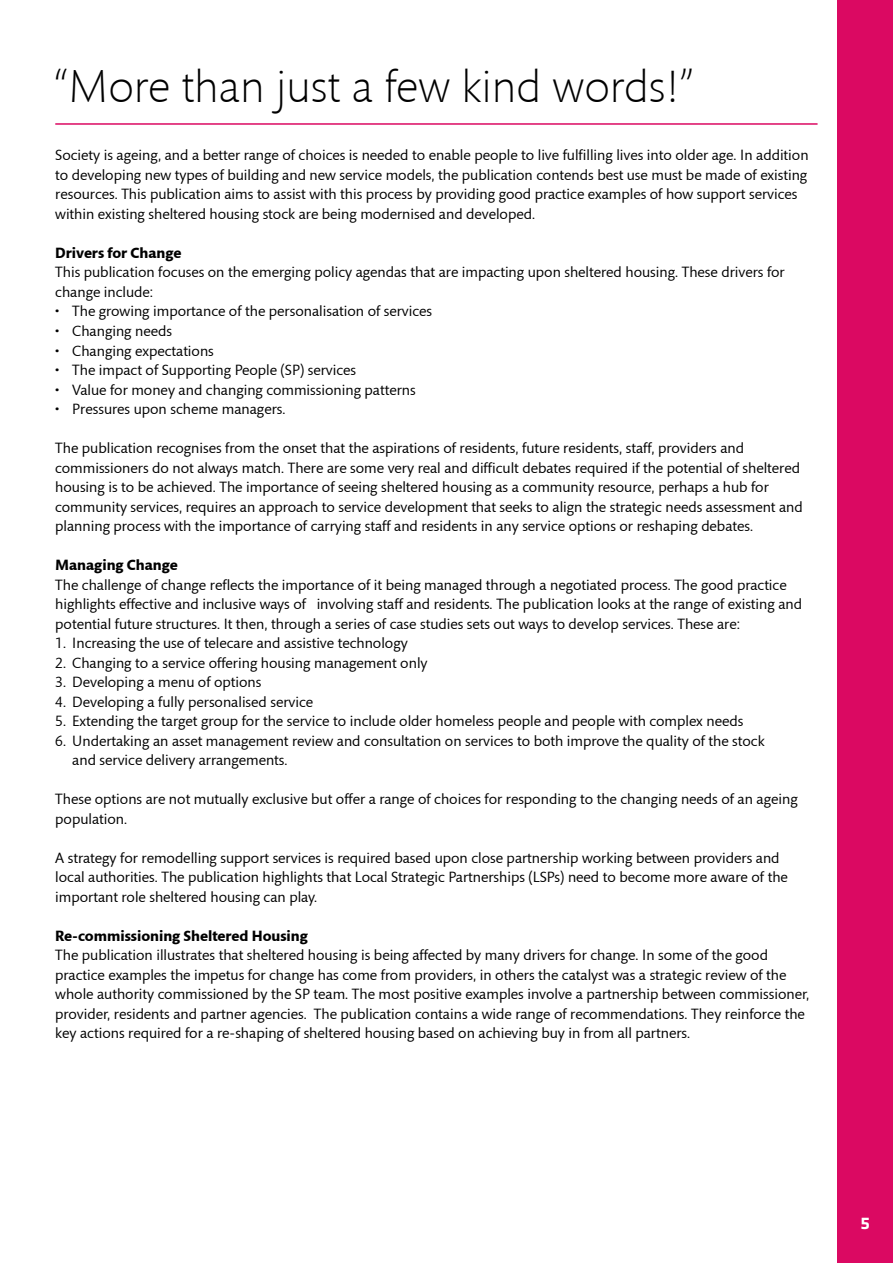
<style>
.page{position:relative;width:893px;height:1263px;background:#fff}
.page>*{position:absolute;margin:0;border:0;box-sizing:border-box;transform-origin:0 0}
.t1{font:300 46.5px "Mundo Sans";color:#000}
.t2{font:15px/19.5px "Mundo Sans";color:#000}
.t3{font:700 15px "Mundo Sans";color:#000}
.t4{font:15px "Apex New PS Bold Proportional";color:#fff}
</style>
<div class="page">
<div style="left:838px;top:0;width:55px;height:1263px;background:#db0962"></div>
<hr style="left:55px;top:123px;width:762px;height:2px;background:#db0962">
<h1 class="t1" style="left:55px;top:62px;width:639px">“More than just a few kind words!”</h1>
<p class="t2" style="left:55px;top:146px;width:755px">Society is ageing, and a better range of choices is needed to enable people to live fulfilling lives into older age. In addition to developing new types of building and new service models, the publication contends best use must be made of existing resources. This publication aims to assist with this process by providing good practice examples of how support services within existing sheltered housing stock are being modernised and developed.</p>
<p class="t3" style="left:55px;top:245px;width:128px">Drivers for Change</p>
<p class="t2" style="left:55px;top:263px;width:731px">This publication focuses on the emerging policy agendas that are impacting upon sheltered housing. These drivers for change include:</p>
<p class="t2" style="left:55px;top:302px;width:378px">• The growing importance of the personalisation of services</p>
<p class="t2" style="left:55px;top:322px;width:118px">• Changing needs</p>
<p class="t2" style="left:55px;top:341px;width:160px">• Changing expectations</p>
<p class="t2" style="left:55px;top:361px;width:302px">• The impact of Supporting People (SP) services</p>
<p class="t2" style="left:55px;top:380px;width:362px">• Value for money and changing commissioning patterns</p>
<p class="t2" style="left:55px;top:400px;width:232px">• Pressures upon scheme managers.</p>
<p class="t2" style="left:55px;top:439px;width:749px">The publication recognises from the onset that the aspirations of residents, future residents, staff, providers and commissioners do not always match. There are some very real and difficult debates required if the potential of sheltered housing is to be achieved. The importance of seeing sheltered housing as a community resource, perhaps a hub for community services, requires an approach to service development that seeks to align the strategic needs assessment and planning process with the importance of carrying staff and residents in any service options or reshaping debates.</p>
<p class="t3" style="left:55px;top:557px;width:124px">Managing Change</p>
<p class="t2" style="left:55px;top:575px;width:748px">The challenge of change reflects the importance of it being managed through a negotiated process. The good practice highlights effective and inclusive ways of involving staff and residents. The publication looks at the range of existing and potential future structures. It then, through a series of case studies sets out ways to develop services. These are:</p>
<p class="t2" style="left:55px;top:634px;width:354px">1. Increasing the use of telecare and assistive technology</p>
<p class="t2" style="left:55px;top:653px;width:374px">2. Changing to a service offering housing management only</p>
<p class="t2" style="left:55px;top:673px;width:208px">3. Developing a menu of options</p>
<p class="t2" style="left:55px;top:692px;width:259px">4. Developing a fully personalised service</p>
<p class="t2" style="left:55px;top:712px;width:689px">5. Extending the target group for the service to include older homeless people and people with complex needs</p>
<p class="t2" style="left:72px;top:731px;width:694px;text-indent:-17px">6. Undertaking an asset management review and consultation on services to both improve the quality of the stock and service delivery arrangements.</p>
<p class="t2" style="left:55px;top:790px;width:744px">These options are not mutually exclusive but offer a range of choices for responding to the changing needs of an ageing population.</p>
<p class="t2" style="left:55px;top:848px;width:734px">A strategy for remodelling support services is required based upon close partnership working between providers and local authorities. The publication highlights that Local Strategic Partnerships (LSPs) need to become more aware of the important role sheltered housing can play.</p>
<p class="t3" style="left:55px;top:927px;width:254px">Re-commissioning Sheltered Housing</p>
<p class="t2" style="left:55px;top:946px;width:756px">The publication illustrates that sheltered housing is being affected by many drivers for change. In some of the good practice examples the impetus for change has come from providers, in others the catalyst was a strategic review of the whole authority commissioned by the SP team. The most positive examples involve a partnership between commissioner, provider, residents and partner agencies. The publication contains a wide range of recommendations. They reinforce the key actions required for a re-shaping of sheltered housing based on achieving buy in from all partners.</p>
<p class="t4" style="left:861px;top:1215px;width:10px">5</p>
</div>
